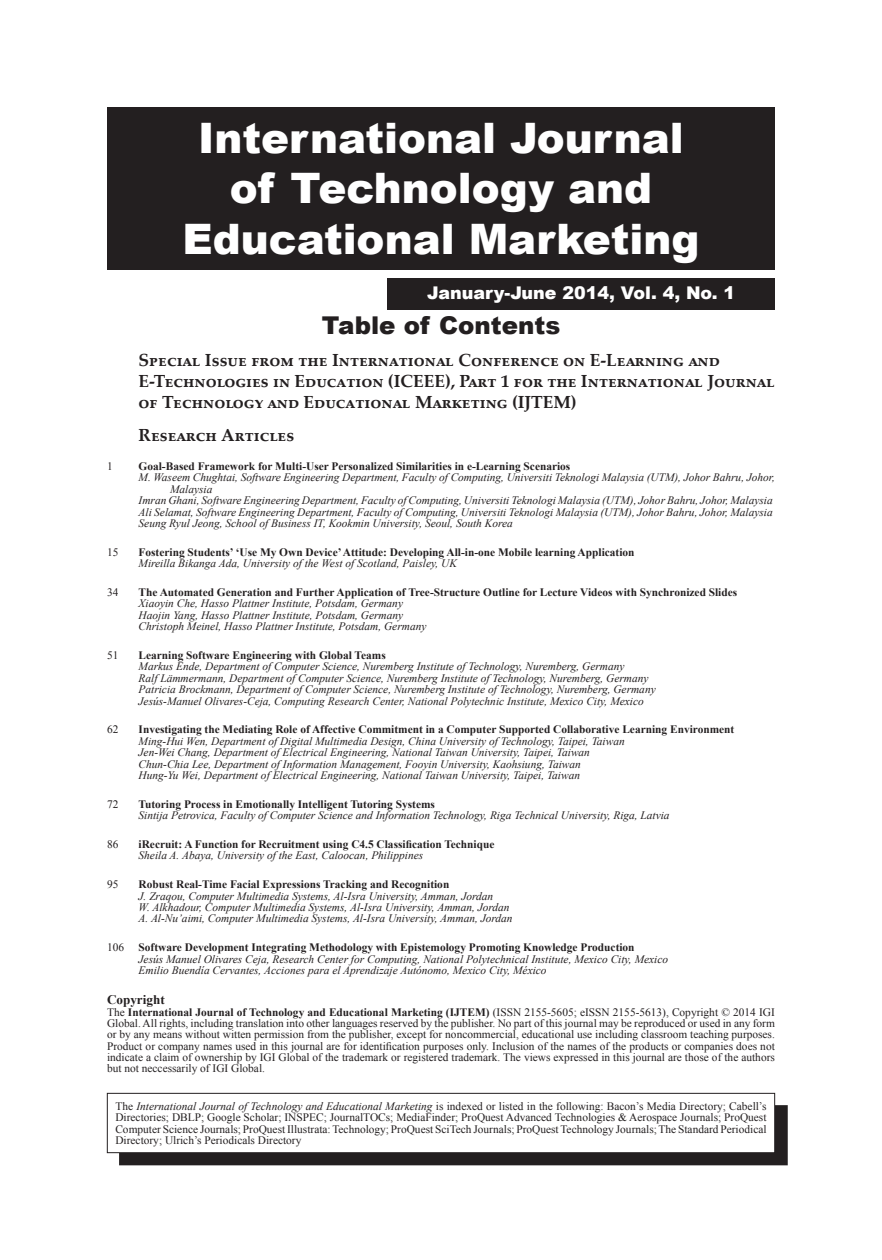
<style>
.page{position:relative;width:882px;height:1260px;background:#fff}
.page>*{position:absolute;margin:0;border:0;box-sizing:border-box;transform-origin:0 0}
.TocJournalTitle{font:900 42px/50.4px "Arial";color:#fff;text-align:center}
.t1{font:900 24.5px "Arial";color:#231f20}
.Heading_small{font:700 17.5px/21px "Palatino Linotype";color:#231f20}
.TocIssueInfo{font:900 17.5px "Arial";color:#fff}
.CopyrightHeading_sma{font:700 13.12px "Times New Roman";color:#231f20}
.Affiliate_small{font:italic 11.38px/11.4px "Times New Roman";color:#231f20}
.ArticleTitle_small{font:700 11.38px "Times New Roman";color:#231f20}
.Copyright_small{font:11.38px/11.4px "Times New Roman";color:#231f20;text-align:justify}
.Index_small{font:11.38px/11.4px "Times New Roman";color:#231f20;text-align:justify}
.ArticleTitle_small-2{font:11.38px "Times New Roman";color:#231f20}
.s1{font-weight:700}
.s2{font-style:italic}
</style>
<div class="page">
<div style="left:119px;top:1105px;width:668px;height:60px;background:#231f20"></div>
<div style="left:107px;top:1093px;width:668px;height:60px;background:#fff"></div>
<div style="left:107px;top:1093px;width:668px;height:60px;border:1px solid #231f20"></div>
<div style="left:387px;top:278px;width:388px;height:32px;background:#231f20"></div>
<div style="left:107px;top:107px;width:668px;height:163px;background:#231f20"></div>
<p class="TocJournalTitle" style="left:182px;top:111px;width:519px">International Journal of Technology and<br>Educational Marketing</p>
<p class="TocIssueInfo" style="left:427px;top:280px;width:310px">January-June 2014, Vol. 4, No. 1</p>
<p class="t1" style="left:322px;top:307px;width:240px">Table of Contents</p>
<p class="Heading_small" style="left:139px;top:349px;width:583px">Special Issue from the International Conference on E-Learning and</p>
<p class="Heading_small" style="left:139px;top:370px;width:638px">E-Technologies in Education (ICEEE), Part 1 for the International Journal of Technology and Educational Marketing (IJTEM)</p>
<p class="Heading_small" style="left:139px;top:424px;width:157px">Research Articles</p>
<p class="ArticleTitle_small-2" style="left:107px;top:459px;width:7px">1</p>
<p class="ArticleTitle_small" style="left:139px;top:458px;width:433px">Goal-Based Framework for Multi-User Personalized Similarities in e-Learning Scenarios</p>
<p class="Affiliate_small" style="left:170px;top:472px;width:606px;text-indent:-32px">M. Waseem Chughtai, Software Engineering Department, Faculty of Computing, Universiti Teknologi Malaysia (UTM), Johor Bahru, Johor,<br>Malaysia</p>
<p class="Affiliate_small" style="left:139px;top:494px;width:636px">Imran Ghani, Software Engineering Department, Faculty of Computing, Universiti Teknologi Malaysia (UTM), Johor Bahru, Johor, Malaysia</p>
<p class="Affiliate_small" style="left:139px;top:506px;width:636px">Ali Selamat, Software Engineering Department, Faculty of Computing, Universiti Teknologi Malaysia (UTM), Johor Bahru, Johor, Malaysia</p>
<p class="Affiliate_small" style="left:139px;top:517px;width:376px">Seung Ryul Jeong, School of Business IT, Kookmin University, Seoul, South Korea</p>
<p class="ArticleTitle_small-2" style="left:107px;top:544px;width:13px">15</p>
<p class="ArticleTitle_small" style="left:139px;top:544px;width:497px">Fostering Students’ ‘Use My Own Device’ Attitude: Developing All-in-one Mobile learning Application</p>
<p class="Affiliate_small" style="left:139px;top:557px;width:320px">Mireilla Bikanga Ada, University of the West of Scotland, Paisley, UK</p>
<p class="ArticleTitle_small-2" style="left:107px;top:585px;width:13px">34</p>
<p class="ArticleTitle_small" style="left:139px;top:584px;width:600px">The Automated Generation and Further Application of Tree-Structure Outline for Lecture Videos with Synchronized Slides</p>
<p class="Affiliate_small" style="left:139px;top:598px;width:266px">Xiaoyin Che, Hasso Plattner Institute, Potsdam, Germany</p>
<p class="Affiliate_small" style="left:139px;top:609px;width:266px">Haojin Yang, Hasso Plattner Institute, Potsdam, Germany</p>
<p class="Affiliate_small" style="left:139px;top:620px;width:289px">Christoph Meinel, Hasso Plattner Institute, Potsdam, Germany</p>
<p class="ArticleTitle_small-2" style="left:107px;top:648px;width:13px">51</p>
<p class="ArticleTitle_small" style="left:139px;top:647px;width:249px">Learning Software Engineering with Global Teams</p>
<p class="Affiliate_small" style="left:139px;top:661px;width:487px">Markus Ende, Department of Computer Science, Nuremberg Institute of Technology, Nuremberg, Germany</p>
<p class="Affiliate_small" style="left:139px;top:672px;width:512px">Ralf Lämmermann, Department of Computer Science, Nuremberg Institute of Technology, Nuremberg, Germany</p>
<p class="Affiliate_small" style="left:139px;top:683px;width:519px">Patricia Brockmann, Department of Computer Science, Nuremberg Institute of Technology, Nuremberg, Germany</p>
<p class="Affiliate_small" style="left:139px;top:695px;width:507px">Jesús-Manuel Olivares-Ceja, Computing Research Center, National Polytechnic Institute, Mexico City, Mexico</p>
<p class="ArticleTitle_small-2" style="left:107px;top:722px;width:13px">62</p>
<p class="ArticleTitle_small" style="left:139px;top:722px;width:597px">Investigating the Mediating Role of Affective Commitment in a Computer Supported Collaborative Learning Environment</p>
<p class="Affiliate_small" style="left:139px;top:735px;width:488px">Ming-Hui Wen, Department of Digital Multimedia Design, China University of Technology, Taipei, Taiwan</p>
<p class="Affiliate_small" style="left:139px;top:746px;width:453px">Jen-Wei Chang, Department of Electrical Engineering, National Taiwan University, Taipei, Taiwan</p>
<p class="Affiliate_small" style="left:139px;top:758px;width:444px">Chun-Chia Lee, Department of Information Management, Fooyin University, Kaohsiung, Taiwan</p>
<p class="Affiliate_small" style="left:139px;top:769px;width:443px">Hung-Yu Wei, Department of Electrical Engineering, National Taiwan University, Taipei, Taiwan</p>
<p class="ArticleTitle_small-2" style="left:107px;top:796px;width:13px">72</p>
<p class="ArticleTitle_small" style="left:139px;top:796px;width:298px">Tutoring Process in Emotionally Intelligent Tutoring Systems</p>
<p class="Affiliate_small" style="left:139px;top:809px;width:533px">Sintija Petrovica, Faculty of Computer Science and Information Technology, Riga Technical University, Riga, Latvia</p>
<p class="ArticleTitle_small-2" style="left:107px;top:837px;width:13px">86</p>
<p class="ArticleTitle_small" style="left:139px;top:836px;width:357px">iRecruit: A Function for Recruitment using C4.5 Classification Technique</p>
<p class="Affiliate_small" style="left:139px;top:850px;width:286px">Sheila A. Abaya, University of the East, Caloocan, Philippines</p>
<p class="ArticleTitle_small-2" style="left:107px;top:877px;width:13px">95</p>
<p class="ArticleTitle_small" style="left:139px;top:877px;width:312px">Robust Real-Time Facial Expressions Tracking and Recognition</p>
<p class="Affiliate_small" style="left:139px;top:890px;width:356px">J. Zraqou, Computer Multimedia Systems, Al-Isra University, Amman, Jordan</p>
<p class="Affiliate_small" style="left:139px;top:901px;width:373px">W. Alkhadour, Computer Multimedia Systems, Al-Isra University, Amman, Jordan</p>
<p class="Affiliate_small" style="left:139px;top:913px;width:375px">A. Al-Nu’aimi, Computer Multimedia Systems, Al-Isra University, Amman, Jordan</p>
<p class="ArticleTitle_small-2" style="left:107px;top:940px;width:19px">106</p>
<p class="ArticleTitle_small" style="left:139px;top:940px;width:498px">Software Development Integrating Methodology with Epistemology Promoting Knowledge Production</p>
<p class="Affiliate_small" style="left:139px;top:953px;width:531px">Jesús Manuel Olivares Ceja, Research Center for Computing, National Polytechnical Institute, Mexico City, Mexico</p>
<p class="Affiliate_small" style="left:139px;top:964px;width:410px">Emilio Buendía Cervantes, Acciones para el Aprendizaje Autónomo, Mexico City, México</p>
<p class="CopyrightHeading_sma" style="left:107px;top:991px;width:59px">Copyright</p>
<p class="Copyright_small" style="left:107px;top:1006px;width:669px">The <span class="s1">International Journal of Technology and Educational Marketing (IJTEM)</span> (ISSN 2155-5605; eISSN 2155-5613), Copyright © 2014 IGI Global. All rights, including translation into other languages reserved by the publisher. No part of this journal may be reproduced or used in any form or by any means without witten permission from the publisher, except for noncommercial, educational use including classroom teaching purposes.<br>Product or company names used in this journal are for identification purposes only. Inclusion of the names of the products or companies does not indicate a claim of ownership by IGI Global of the trademark or registered trademark. The views expressed in this journal are those of the authors but not neccessarily of IGI Global.</p>
<p class="Index_small" style="left:115px;top:1100px;width:653px">The <span class="s2">International Journal of Technology and Educational Marketing</span> is indexed or listed in the following: Bacon’s Media Directory; Cabell’s Directories; DBLP; Google Scholar; INSPEC; JournalTOCs; MediaFinder; ProQuest Advanced Technologies &amp; Aerospace Journals; ProQuest Computer Science Journals; ProQuest Illustrata: Technology; ProQuest SciTech Journals; ProQuest Technology Journals; The Standard Periodical Directory; Ulrich’s Periodicals Directory</p>
</div>
